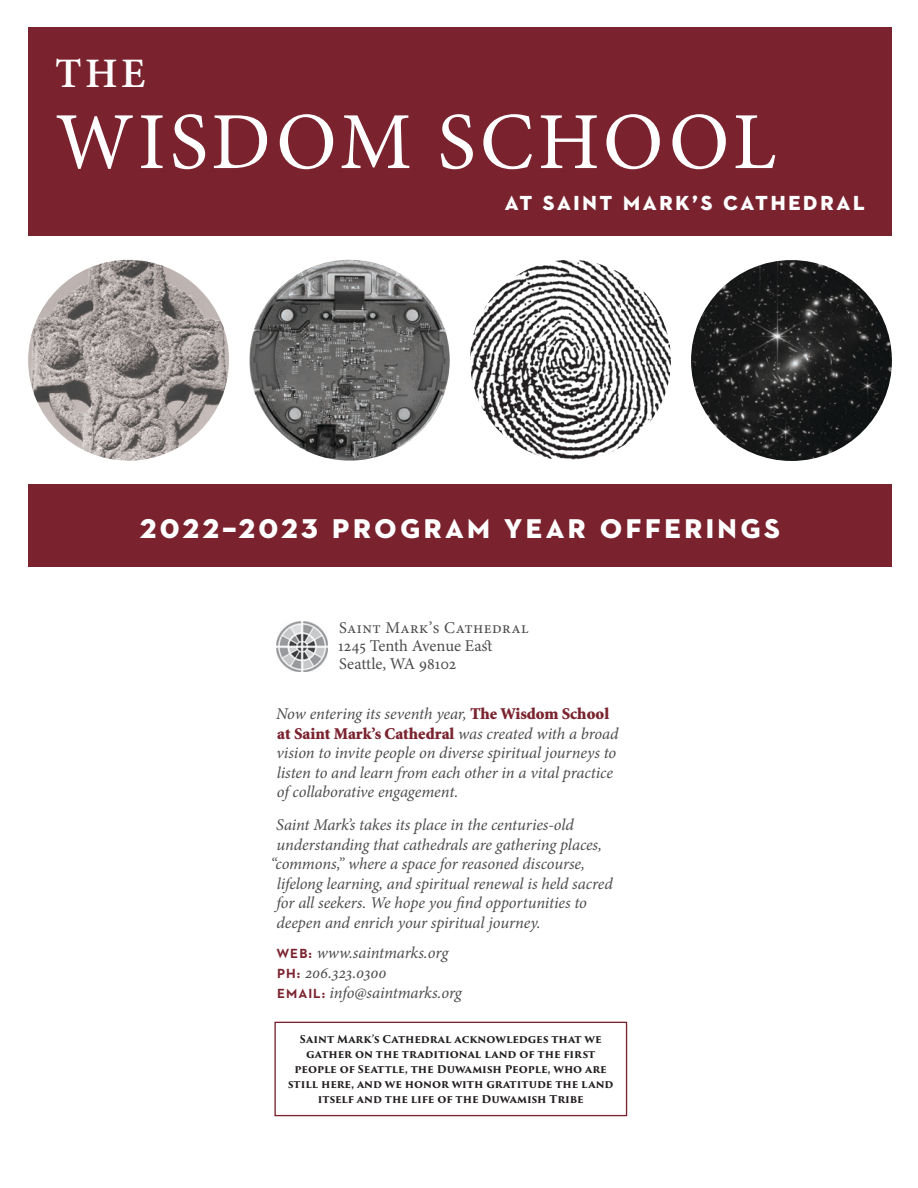
<style>
.page{position:relative;width:918px;height:1188px;background:#fff}
.page>*{position:absolute;margin:0;border:0;box-sizing:border-box;transform-origin:0 0}
.t1{font:81px "Minion Pro";letter-spacing:.05em;color:#fff}
.t2{font:600 42px "Minion Pro";color:#fff}
.t3{font:700 36px "Neutraface 2 Text";letter-spacing:.075em;color:#fff}
.t4{font:700 27px "Neutraface 2 Text";letter-spacing:.075em;color:#fff}
.t5{font:italic 16.5px/19.5px "Minion Pro";letter-spacing:-.01em;color:#4d4d4f}
.t6{font:16.5px "Minion Pro";letter-spacing:.015em;color:#4d4d4f}
.t7{font:700 10.5px/15px "Trajan Pro 3";letter-spacing:-.005em;color:#231f20;text-align:center}
.s1{font-family:"Minion Std";font-weight:900;font-style:normal;color:#7a232f}
.s2{font-family:"Neutraface 2 Text";font-weight:700;font-style:normal;font-size:13.5px;color:#7a232f}
</style>
<div class="page">
<img style="left:276px;top:621px;width:52px;height:51px">
<div style="left:274px;top:1022px;width:353px;height:94px;border:1px solid #7a232f"></div>
<div style="left:28px;top:485px;width:864px;height:82px;background:#7a232f"></div>
<div style="left:28px;top:27px;width:864px;height:209px;background:#7a232f"></div>
<img style="left:249px;top:260px;width:201px;height:201px;border-radius:100px">
<img style="left:691px;top:260px;width:201px;height:201px;border-radius:100px">
<img style="left:470px;top:260px;width:201px;height:201px;border-radius:100px">
<img style="left:28px;top:260px;width:201px;height:201px;border-radius:100px">
<p class="t2" style="left:55px;top:45px;width:92px">THE</p>
<p class="t1" style="left:55px;top:88px;width:722px">WISDOM SCHOOL</p>
<p class="t4" style="left:505px;top:183px;width:362px">at saint mark’s cathedral</p>
<p class="t3" style="left:140px;top:502px;width:642px">2022–2023 program year offerings</p>
<p class="t6" style="left:339px;top:617px;width:191px">Saint Mark’s Cathedral</p>
<p class="t6" style="left:338px;top:635px;width:156px">1245 Tenth Avenue East</p>
<p class="t6" style="left:339px;top:653px;width:118px">Seattle, WA 98102</p>
<p class="t5" style="left:276px;top:704px;width:344px">Now entering its seventh year, <span class="s1">The Wisdom School at Saint Mark’s Cathedral</span> was created with a broad vision to invite people on diverse spiritual journeys to listen to and learn from each other in a vital practice of collaborative engagement.</p>
<p class="t5" style="left:276px;top:815px;width:299px">Saint Mark’s takes its place in the centuries-old</p>
<p class="t5" style="left:277px;top:835px;width:327px">understanding that cathedrals are gathering places,</p>
<p class="t5" style="left:271px;top:854px;width:316px">“commons,” where a space for reasoned discourse,</p>
<p class="t5" style="left:277px;top:874px;width:337px">lifelong learning, and spiritual renewal is held sacred</p>
<p class="t5" style="left:277px;top:893px;width:312px">for all seekers. We hope you find opportunities to</p>
<p class="t5" style="left:277px;top:913px;width:266px">deepen and enrich your spiritual journey.</p>
<p class="t5" style="left:276px;top:943px;width:173px"><span class="s2">WEB:</span> www.saintmarks.org</p>
<p class="t5" style="left:277px;top:963px;width:111px"><span class="s2">PH:</span> 206.323.0300</p>
<p class="t5" style="left:277px;top:983px;width:186px"><span class="s2">EMAIL:</span> info@saintmarks.org</p>
<p class="t7" style="left:288px;top:1032px;width:327px">Saint Mark’s Cathedral acknowledges that we gather on the traditional land of the first people of Seattle, the Duwamish People, who are still here, and we honor with gratitude the land itself and the life of the Duwamish Tribe</p>
</div>
